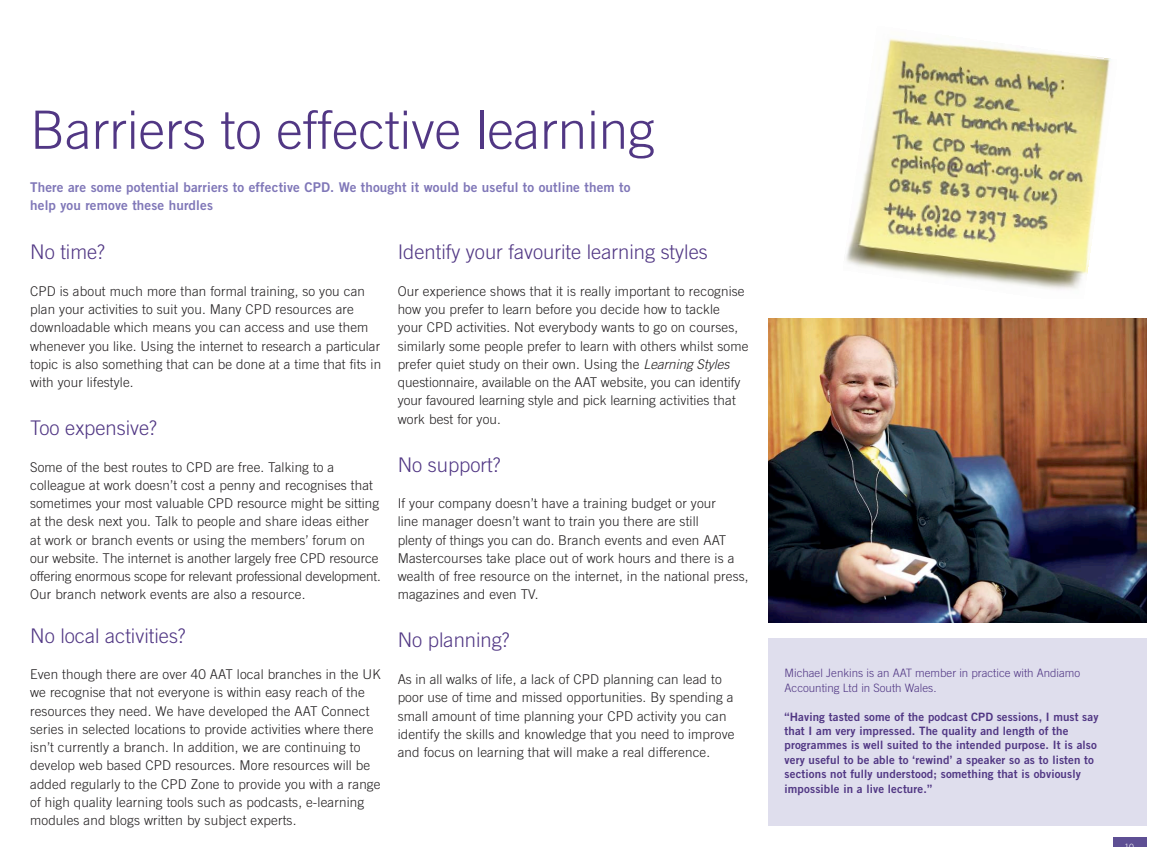
<style>
.page{position:relative;width:1153px;height:847px;background:#fff}
.page>*{position:absolute;margin:0;border:0;box-sizing:border-box;transform-origin:0 0}
.t1{font:300 52.8px "Trade Gothic";color:#513784}
.t2{font:300 20.1px "Trade Gothic";color:#513784}
.t3{font:300 13.5px/18.3px "Trade Gothic";letter-spacing:.01em;color:#232021}
.t4{font:13.5px/18.3px "Trade Gothic Bold Two";letter-spacing:.01em;color:#8077b8}
.t5{font:11.55px/14.4px "Trade Gothic Bold Two";letter-spacing:.01em;color:#513784}
.t6{font:300 11.55px/14.4px "Trade Gothic";color:#513784}
.t7{font:300 8.7px "Trade Gothic";color:#fff}
.s1{font-style:italic}
</style>
<div class="page">
<img style="left:768px;top:318px;width:378px;height:304px">
<div style="left:1113px;top:836px;width:33px;height:10px;background:#5e4f94"></div>
<div style="left:768px;top:638px;width:378px;height:187px;background:#dfdeed"></div>
<img style="left:846px;top:38px;width:265px;height:251px">
<h1 class="t1" style="left:30px;top:111px;width:626px">Barriers to effective learning</h1>
<p class="t4" style="left:30px;top:179px;width:602px">There are some potential barriers to effective CPD. We thought it would be useful to outline them to help you remove these hurdles</p>
<h2 class="t2" style="left:30px;top:244px;width:76px">No time?</h2>
<p class="t3" style="left:30px;top:283px;width:352px">CPD is about much more than formal training, so you can plan your activities to suit you. Many CPD resources are downloadable which means you can access and use them whenever you like. Using the internet to research a particular topic is also something that can be done at a time that fits in with your lifestyle.</p>
<h2 class="t2" style="left:30px;top:420px;width:128px">Too expensive?</h2>
<p class="t3" style="left:30px;top:458px;width:352px">Some of the best routes to CPD are free. Talking to a colleague at work doesn’t cost a penny and recognises that sometimes your most valuable CPD resource might be sitting at the desk next you. Talk to people and share ideas either at work or branch events or using the members’ forum on our website. The internet is another largely free CPD resource offering enormous scope for relevant professional development.<br>Our branch network events are also a resource.</p>
<h2 class="t2" style="left:30px;top:627px;width:157px">No local activities?</h2>
<p class="t3" style="left:30px;top:666px;width:352px">Even though there are over 40 AAT local branches in the UK we recognise that not everyone is within easy reach of the resources they need. We have developed the AAT Connect series in selected locations to provide activities where there isn’t currently a branch. In addition, we are continuing to develop web based CPD resources. More resources will be added regularly to the CPD Zone to provide you with a range of high quality learning tools such as podcasts, e-learning modules and blogs written by subject experts.</p>
<h2 class="t2" style="left:398px;top:244px;width:311px">Identify your favourite learning styles</h2>
<p class="t3" style="left:398px;top:283px;width:352px">Our experience shows that it is really important to recognise how you prefer to learn before you decide how to tackle your CPD activities. Not everybody wants to go on courses, similarly some people prefer to learn with others whilst some prefer quiet study on their own. Using the <span class="s1">Learning Styles </span>questionnaire, available on the AAT website, you can identify your favoured learning style and pick learning activities that work best for you.</p>
<h2 class="t2" style="left:398px;top:457px;width:104px">No support?</h2>
<p class="t3" style="left:398px;top:495px;width:352px">If your company doesn’t have a training budget or your<br>line manager doesn’t want to train you there are still<br>plenty of things you can do. Branch events and even AAT Mastercourses take place out of work hours and there is a wealth of free resource on the internet, in the national press, magazines and even TV.</p>
<h2 class="t2" style="left:398px;top:632px;width:113px">No planning?</h2>
<p class="t3" style="left:398px;top:670px;width:338px">As in all walks of life, a lack of CPD planning can lead to poor use of time and missed opportunities. By spending a small amount of time planning your CPD activity you can identify the skills and knowledge that you need to improve and focus on learning that will make a real difference.</p>
<p class="t6" style="left:784px;top:666px;width:297px">Michael Jenkins is an AAT member in practice with Andiamo<br>Accounting Ltd in South Wales.</p>
<p class="t5" style="left:784px;top:710px;width:315px">“Having tasted some of the podcast CPD sessions, I must say that I am very impressed. The quality and length of the programmes is well suited to the intended purpose. It is also very useful to be able to ‘rewind’ a speaker so as to listen to sections not fully understood; something that is obviously impossible in a live lecture.”</p>
<p class="t7" style="left:1124px;top:843px;width:11px">10</p>
</div>
